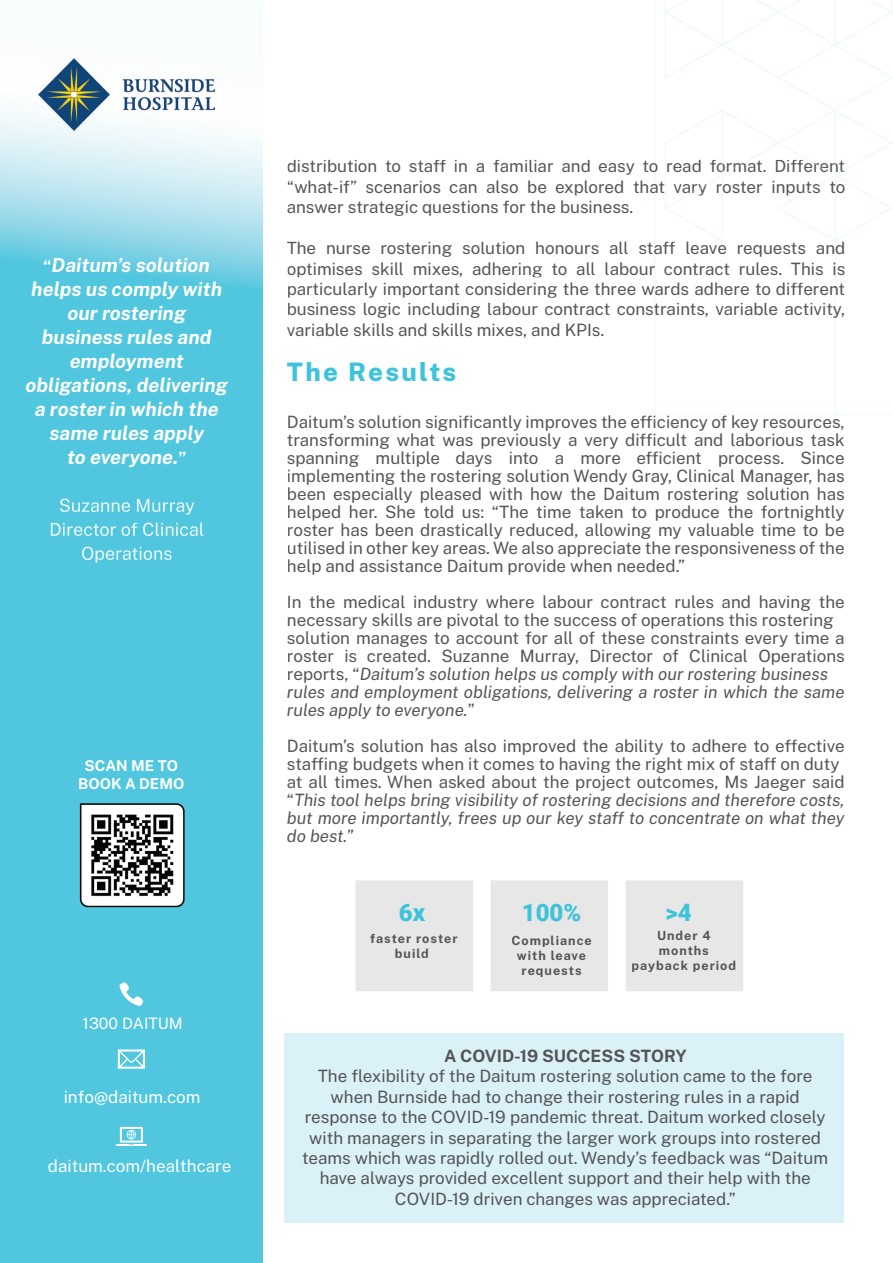
<style>
.page{position:relative;width:893px;height:1263px;background:#fff}
.page>*{position:absolute;margin:0;border:0;box-sizing:border-box;transform-origin:0 0}
.t1{font:800 25.5px "Public Sans";letter-spacing:.09em;color:#3ec3dc}
.t2{font:900 24px "Roboto";color:#3ec3dc}
.t3{font:italic 700 19.5px/24px "Public Sans";color:#fff;text-align:center}
.t4{font:16.95px/18px "Public Sans";color:#545557;text-align:justify}
.t5{font:16.95px/20.4px "Public Sans";color:#525456;text-align:center}
.t6{font:16.95px "Public Sans";color:#fff}
.t7{font:700 16.95px "Public Sans";color:#525456}
.t8{font:15.75px "Public Sans";color:#fff}
.t9{font:700 14.85px/17.9px "Public Sans";color:#fff;text-align:center}
.t10{font:700 12.6px/15.1px "Public Sans";letter-spacing:.08em;color:#545456;text-align:center}
.s1{font-style:normal;font-size:16.95px}
.s2{font-style:italic}
</style>
<div class="page">
<img style="left:0;top:58px;width:263px;height:783px">
<div style="left:0;top:841px;width:105px;height:422px;background:#50c7de"></div>
<div style="left:158px;top:841px;width:105px;height:422px;background:#50c7de"></div>
<div style="left:105px;top:908px;width:53px;height:355px;background:#50c7de"></div>
<svg style="left:118px;top:1049px;width:27px;height:20px"></svg>
<svg style="left:116px;top:1127px;width:31px;height:19px"></svg>
<svg style="left:119px;top:982px;width:24px;height:24px"></svg>
<img style="left:77px;top:801px;width:109px;height:107px">
<div style="left:285px;top:1033px;width:559px;height:190px;background:#daf1f7"></div>
<img style="left:60px;top:499px;width:134px;height:16px">
<img style="left:51px;top:522px;width:153px;height:14px">
<img style="left:82px;top:547px;width:90px;height:16px">
<div style="left:355px;top:880px;width:118px;height:111px;background:#e8e7e7"></div>
<div style="left:491px;top:880px;width:117px;height:111px;background:#e8e7e7"></div>
<div style="left:626px;top:880px;width:117px;height:111px;background:#e8e7e7"></div>
<div style="left:366px;top:933px;width:91px;height:10px;background:#e8e7e7"></div>
<div style="left:396px;top:948px;width:32px;height:10px;background:#e8e7e7"></div>
<div style="left:512px;top:936px;width:79px;height:11px;background:#e8e7e7"></div>
<div style="left:517px;top:951px;width:69px;height:9px;background:#e8e7e7"></div>
<div style="left:522px;top:967px;width:59px;height:10px;background:#e8e7e7"></div>
<div style="left:658px;top:930px;width:52px;height:10px;background:#e8e7e7"></div>
<div style="left:660px;top:945px;width:48px;height:10px;background:#e8e7e7"></div>
<div style="left:632px;top:961px;width:103px;height:11px;background:#e8e7e7"></div>
<img style="left:39px;top:59px;width:176px;height:71px">
<svg style="left:654px;top:160px;width:2px;height:36px"></svg>
<svg style="left:665px;top:0;width:228px;height:415px"></svg>
<svg style="left:654px;top:241px;width:2px;height:77px"></svg>
<p class="t3" style="left:25px;top:252px;width:204px"><span class="s1">“</span>Daitum’s solution helps us comply with our rostering business rules and employment obligations, delivering a roster in which the same rules apply<br>to everyone.<span class="s1">”</span></p>
<p class="t9" style="left:78px;top:756px;width:108px">SCAN ME TO<br>BOOK A DEMO</p>
<p class="t8" style="left:83px;top:1013px;width:102px">1300 DAITUM</p>
<p class="t6" style="left:64px;top:1085px;width:138px">info@daitum.com</p>
<p class="t6" style="left:48px;top:1154px;width:185px">daitum.com/healthcare</p>
<p class="t4" style="left:287px;top:156px;width:560px;line-height:20.4px">distribution to staff in a familiar and easy to read format. Different “what-if” scenarios can also be explored that vary roster inputs to answer strategic questions for the business.</p>
<p class="t4" style="left:287px;top:237px;width:560px;line-height:20.4px">The nurse rostering solution honours all staff leave requests and optimises skill mixes, adhering to all labour contract rules. This is particularly important considering the three wards adhere to different business logic including labour contract constraints, variable activity, variable skills and skills mixes, and KPIs.</p>
<h1 class="t1" style="left:287px;top:355px;width:171px">The Results</h1>
<p class="t4" style="left:287px;top:412px;width:559px">Daitum’s solution significantly improves the efficiency of key resources, transforming what was previously a very difficult and laborious task spanning multiple days into a more efficient process. Since implementing the rostering solution Wendy Gray, Clinical Manager, has been especially pleased with how the Daitum rostering solution has helped her. She told us: “The time taken to produce the fortnightly roster has been drastically reduced, allowing my valuable time to be utilised in other key areas. We also appreciate the responsiveness of the help and assistance Daitum provide when needed.”</p>
<p class="t4" style="left:287px;top:592px;width:559px;text-align:left">In the medical industry where labour contract rules and having the necessary skills are pivotal to the success of operations this rostering solution manages to account for all of these constraints every time a roster is created. Suzanne Murray, Director of Clinical Operations reports, “<span class="s2">Daitum’s solution helps us comply with our rostering business rules and employment obligations, delivering a roster in which the same rules apply to everyone.</span>”</p>
<p class="t4" style="left:287px;top:736px;width:559px;text-align:left">Daitum’s solution has also improved the ability to adhere to effective staffing budgets when it comes to having the right mix of staff on duty at all times. When asked about the project outcomes, Ms Jaeger said “<span class="s2">This tool helps bring visibility of rostering decisions and therefore costs, but more importantly, frees up our key staff to concentrate on what they do best.</span>”</p>
<h2 class="t2" style="left:399px;top:895px;width:28px">6x</h2>
<h2 class="t2" style="left:522px;top:895px;width:61px">100%</h2>
<h2 class="t2" style="left:665px;top:895px;width:28px">&gt;4</h2>
<p class="t10" style="left:370px;top:930px;width:89px">faster roster build</p>
<p class="t10" style="left:511px;top:932px;width:82px">Compliance with leave requests</p>
<p class="t10" style="left:632px;top:927px;width:106px">Under 4 months payback period</p>
<p class="t7" style="left:444px;top:1044px;width:244px">A COVID-19 SUCCESS STORY</p>
<p class="t5" style="left:302px;top:1065px;width:527px">The flexibility of the Daitum rostering solution came to the fore when Burnside had to change their rostering rules in a rapid response to the COVID-19 pandemic threat. Daitum worked closely with managers in separating the larger work groups into rostered teams which was rapidly rolled out. Wendy’s feedback was “Daitum have always provided excellent support and their help with the COVID-19 driven changes was appreciated.”</p>
</div>
